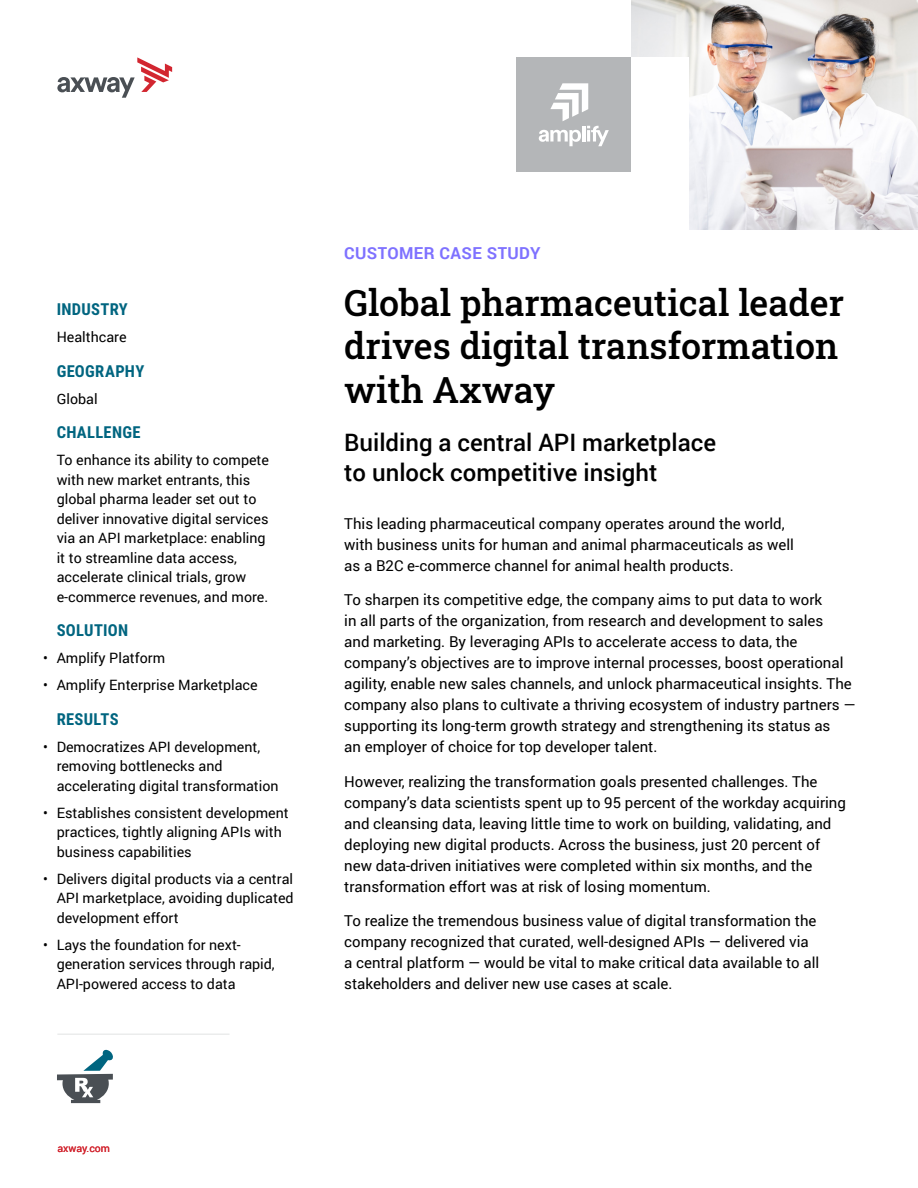
<style>
.page{position:relative;width:918px;height:1188px;background:#fff}
.page>*{position:absolute;margin:0;border:0;box-sizing:border-box;transform-origin:0 0}
.t1{font:500 36px/43.5px "Roboto Slab";color:#000}
.t2{font:500 24px/30px "Roboto";color:#000}
.t3{font:700 16.5px "Roboto Condensed";letter-spacing:.015em;color:#006580}
.t4{font:700 16.5px "Roboto";letter-spacing:.025em;color:#7e71ff}
.t5{font:15px/21px "Roboto";color:#000}
.t6{font:14.25px/19.5px "Roboto";color:#000}
.t7{font:10.5px "Roboto";color:#d22630}
</style>
<div class="page">
<img style="left:631px;top:0;width:287px;height:230px">
<svg style="left:57px;top:57px;width:115px;height:41px"></svg>
<div style="left:628px;top:58px;width:60px;height:173px;background:#fff"></div>
<div style="left:516px;top:57px;width:115px;height:115px;background:#b4b6b8"></div>
<svg style="left:538px;top:83px;width:71px;height:64px"></svg>
<hr style="left:57px;top:1034px;width:173px;height:1px;background:#ebecec">
<svg style="left:57px;top:1049px;width:56px;height:54px"></svg>
<p class="t3" style="left:57px;top:298px;width:73px">INDUSTRY</p>
<p class="t6" style="left:57px;top:327px;width:71px">Healthcare</p>
<p class="t3" style="left:57px;top:359px;width:89px">GEOGRAPHY</p>
<p class="t6" style="left:57px;top:388px;width:42px">Global</p>
<p class="t3" style="left:57px;top:421px;width:85px">CHALLENGE</p>
<p class="t6" style="left:57px;top:450px;width:214px">To enhance its ability to compete with new market entrants, this global pharma leader set out to deliver innovative digital services via an API marketplace: enabling it to streamline data access, accelerate clinical trials, grow e-commerce revenues, and more.</p>
<p class="t3" style="left:57px;top:619px;width:73px">SOLUTION</p>
<p class="t6" style="left:43px;top:648px;width:123px">• Amplify Platform</p>
<p class="t6" style="left:43px;top:675px;width:216px">• Amplify Enterprise Marketplace</p>
<p class="t3" style="left:57px;top:707px;width:64px">RESULTS</p>
<p class="t6" style="left:57px;top:736px;width:224px;text-indent:-13px">• Democratizes API development, removing bottlenecks and accelerating digital transformation</p>
<p class="t6" style="left:57px;top:802px;width:234px;text-indent:-13px">• Establishes consistent development practices, tightly aligning APIs with business capabilities</p>
<p class="t6" style="left:57px;top:868px;width:239px;text-align:justify;text-indent:-13px">• Delivers digital products via a central API marketplace, avoiding duplicated development effort</p>
<p class="t6" style="left:57px;top:934px;width:220px;text-indent:-13px">• Lays the foundation for next&shy;generation services through rapid,<br>API-powered access to data</p>
<p class="t4" style="left:344px;top:241px;width:198px">CUSTOMER CASE STUDY</p>
<h1 class="t1" style="left:344px;top:280px;width:501px">Global pharmaceutical leader drives digital transformation with Axway</h1>
<h2 class="t2" style="left:344px;top:426px;width:373px">Building a central API marketplace to unlock competitive insight</h2>
<p class="t5" style="left:344px;top:512px;width:451px">This leading pharmaceutical company operates around the world, with business units for human and animal pharmaceuticals as well as a B2C e-commerce channel for animal health products.</p>
<p class="t5" style="left:344px;top:589px;width:513px">To sharpen its competitive edge, the company aims to put data to work<br>in all parts of the organization, from research and development to sales<br>and marketing. By leveraging APIs to accelerate access to data, the company’s objectives are to improve internal processes, boost operational agility, enable new sales channels, and unlock pharmaceutical insights. The company also plans to cultivate a thriving ecosystem of industry partners — supporting its long-term growth strategy and strengthening its status as<br>an employer of choice for top developer talent.</p>
<p class="t5" style="left:344px;top:770px;width:503px">However, realizing the transformation goals presented challenges. The company’s data scientists spent up to 95 percent of the workday acquiring and cleansing data, leaving little time to work on building, validating, and deploying new digital products. Across the business, just 20 percent of new data-driven initiatives were completed within six months, and the transformation effort was at risk of losing momentum.</p>
<p class="t5" style="left:344px;top:910px;width:477px">To realize the tremendous business value of digital transformation the company recognized that curated, well-designed APIs — delivered via a central platform — would be vital to make critical data available to all stakeholders and deliver new use cases at scale.</p>
<p class="t7" style="left:57px;top:1141px;width:54px">axway.com</p>
</div>
